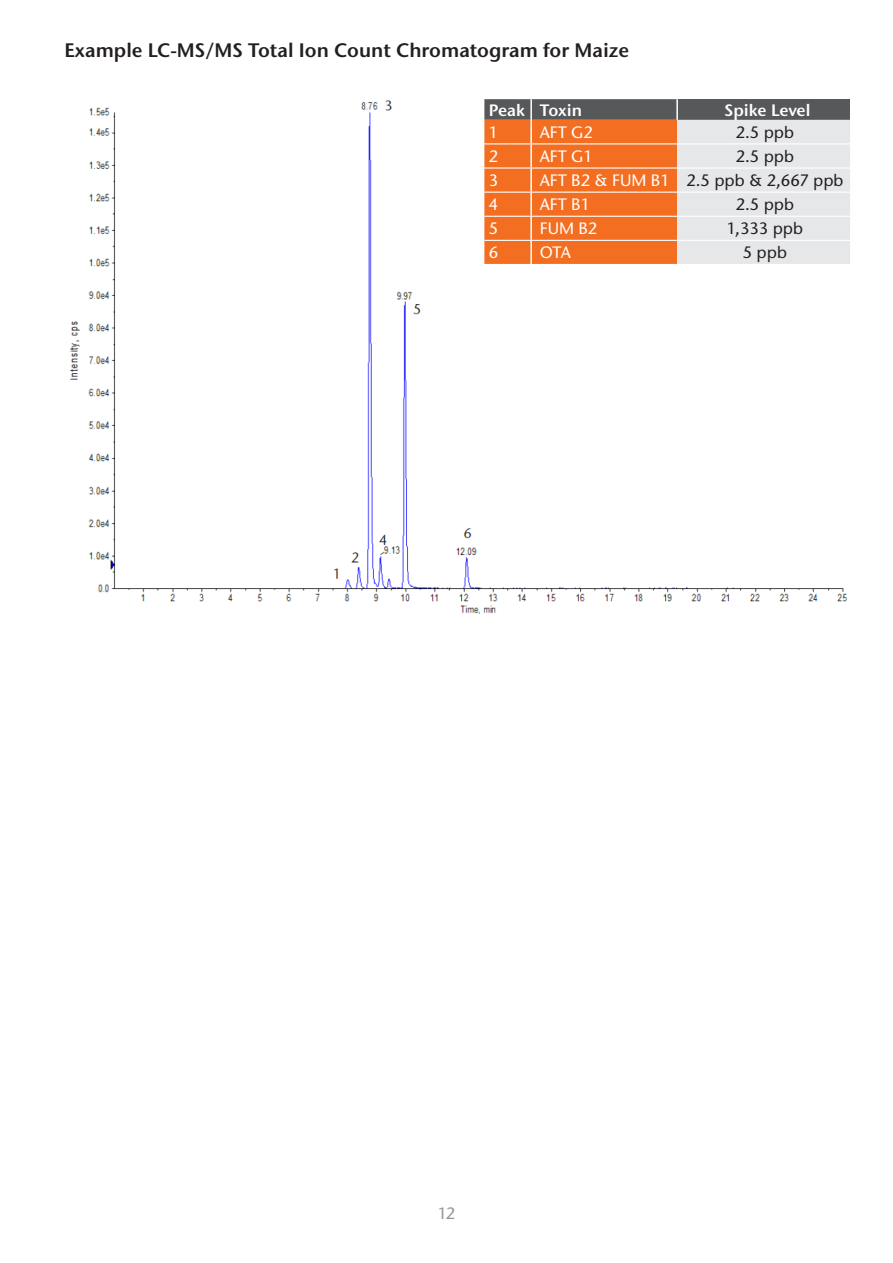
<style>
.page{position:relative;width:893px;height:1263px;background:#fff}
.page>*{position:absolute;margin:0;border:0;box-sizing:border-box;transform-origin:0 0}
.t1{font:600 19.5px "Stone Sans ITC Std";color:#231f20}
.t2{font:500 16.5px "Stone Sans ITC Std";color:#231f20}
.t3{font:500 16.5px "Stone Sans ITC Std";color:#fff}
.t4{font:600 16.5px "Stone Sans ITC Std";color:#fff}
.t5{font:500 16.5px "Stone Sans ITC Std";color:#939598}
.s1{color:#fff}
</style>
<div class="page">
<img style="left:70px;top:100px;width:777px;height:514px">
<svg style="left:484px;top:99px;width:366px;height:165px;background:#d99e7d"></svg>
<hr style="left:677px;top:143px;width:173px;height:1px;background:#fff">
<hr style="left:677px;top:167px;width:173px;height:2px;background:#fff">
<hr style="left:677px;top:192px;width:173px;height:1px;background:#fff">
<hr style="left:677px;top:216px;width:173px;height:1px;background:#fff">
<hr style="left:677px;top:240px;width:173px;height:1px;background:#fff">
<hr style="left:677px;top:264px;width:173px;height:1px;background:#fff">
<hr style="left:530px;top:120px;width:2px;height:23px;background:#fff">
<hr style="left:530px;top:144px;width:2px;height:23px;background:#fff">
<hr style="left:530px;top:169px;width:2px;height:23px;background:#fff">
<hr style="left:530px;top:193px;width:2px;height:23px;background:#fff">
<hr style="left:530px;top:217px;width:2px;height:23px;background:#fff">
<hr style="left:530px;top:241px;width:2px;height:23px;background:#fff">
<hr style="left:484px;top:143px;width:47px;height:1px;background:#fff">
<hr style="left:531px;top:143px;width:146px;height:1px;background:#fff">
<hr style="left:484px;top:167px;width:47px;height:2px;background:#fff">
<hr style="left:531px;top:167px;width:146px;height:2px;background:#fff">
<hr style="left:484px;top:192px;width:47px;height:1px;background:#fff">
<hr style="left:531px;top:192px;width:146px;height:1px;background:#fff">
<hr style="left:484px;top:216px;width:47px;height:1px;background:#fff">
<hr style="left:531px;top:216px;width:146px;height:1px;background:#fff">
<hr style="left:484px;top:240px;width:47px;height:1px;background:#fff">
<hr style="left:531px;top:240px;width:146px;height:1px;background:#fff">
<hr style="left:484px;top:264px;width:47px;height:1px;background:#fff">
<hr style="left:531px;top:264px;width:146px;height:1px;background:#fff">
<hr style="left:530px;top:99px;width:2px;height:21px;background:#fff">
<hr style="left:676px;top:99px;width:2px;height:21px;background:#fff">
<p class="t1" style="left:64px;top:38px;width:566px">Example LC-MS/MS Total Ion Count Chromatogram for Maize</p>
<p class="t4" style="left:489px;top:99px;width:95px">Peak Toxin</p>
<p class="t4" style="left:724px;top:99px;width:87px">Spike Level</p>
<p class="t3" style="left:489px;top:122px;width:11px">1</p>
<p class="t3" style="left:540px;top:122px;width:55px">AFT G2</p>
<p class="t2" style="left:736px;top:122px;width:60px">2.5 ppb</p>
<p class="t3" style="left:489px;top:146px;width:11px">2</p>
<p class="t3" style="left:540px;top:146px;width:55px">AFT G1</p>
<p class="t2" style="left:736px;top:146px;width:60px">2.5 ppb</p>
<p class="t3" style="left:489px;top:170px;width:11px">3</p>
<p class="t2" style="left:540px;top:170px;width:305px"><span class="s1">AFT B2 &amp; FUM B1</span> 2.5 ppb &amp; 2,667 ppb</p>
<p class="t3" style="left:489px;top:194px;width:11px">4</p>
<p class="t3" style="left:540px;top:194px;width:52px">AFT B1</p>
<p class="t2" style="left:736px;top:194px;width:60px">2.5 ppb</p>
<p class="t3" style="left:489px;top:218px;width:11px">5</p>
<p class="t3" style="left:540px;top:218px;width:59px">FUM B2</p>
<p class="t2" style="left:727px;top:218px;width:78px">1,333 ppb</p>
<p class="t3" style="left:489px;top:243px;width:11px">6</p>
<p class="t3" style="left:540px;top:243px;width:33px">OTA</p>
<p class="t2" style="left:743px;top:243px;width:46px">5 ppb</p>
<p class="t5" style="left:438px;top:1203px;width:19px">12</p>
</div>
